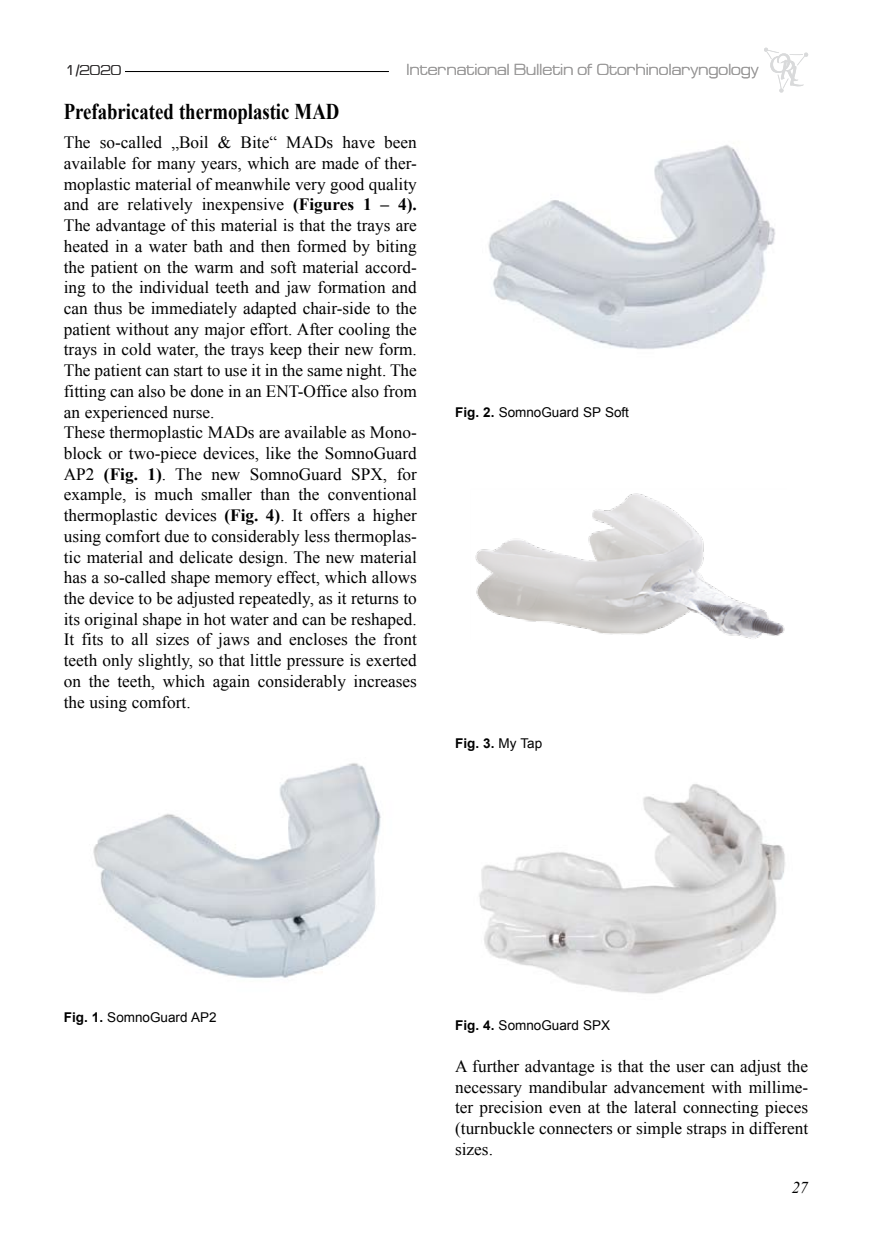
<style>
.page{position:relative;width:872px;height:1234px;background:#fff}
.page>*{position:absolute;margin:0;border:0;box-sizing:border-box;transform-origin:0 0}
.t1{font:700 22.5px "Times New Roman";color:#000;scale:.83 1}
.t2{font:17.25px/20.7px "Times New Roman";color:#000}
.t3{font:italic 16.5px "Times New Roman";color:#000}
.t4{font:16.2px "Europe Ext";color:#9c9b9b;scale:.83 1}
.t5{font:14.4px "Europe Ext";color:#363435;scale:.83 1}
.t6{font:13.5px "Arial";color:#000}
.t7{font:700 13.5px "Arial";color:#000}
.s1{font-weight:700}
.s2{font-weight:400}
</style>
<div class="page">
<svg style="left:764px;top:48px;width:44px;height:44px"></svg>
<hr style="left:125px;top:71px;width:264px;height:1px;background:#000">
<img style="left:93px;top:763px;width:288px;height:215px">
<img style="left:488px;top:145px;width:288px;height:204px">
<img style="left:475px;top:493px;width:310px;height:146px">
<img style="left:479px;top:784px;width:306px;height:210px">
<p class="t5" style="left:65px;top:62px;width:69px">1/2020</p>
<p class="t4" style="left:406px;top:61px;width:426px">International Bulletin of Otorhinolaryngology</p>
<h1 class="t1" style="left:64px;top:96px;width:333px">Prefabricated thermoplastic MAD</h1>
<p class="t2" style="left:64px;top:132px;width:354px">The so-called „Boil &amp; Bite“ MADs have been available for many years, which are made of ther&shy;moplastic material of meanwhile very good quality and are relatively inexpensive <span class="s1">(Figures 1 – 4).<br></span>The advantage of this material is that the trays are heated in a water bath and then formed by biting the patient on the warm and soft material accord&shy;ing to the individual teeth and jaw formation and can thus be immediately adapted chair-side to the patient without any major effort. After cooling the trays in cold water, the trays keep their new form.<br>The patient can start to use it in the same night. The fitting can also be done in an ENT-Office also from an experienced nurse.<br>These thermoplastic MADs are available as Mono&shy;block or two-piece devices, like the SomnoGuard AP2 <span class="s1">(Fig. 1)</span>. The new SomnoGuard SPX, for example, is much smaller than the conventional thermoplastic devices <span class="s1">(Fig. 4)</span>. It offers a higher using comfort due to considerably less thermoplas&shy;tic material and delicate design. The new material has a so-called shape memory effect, which allows the device to be adjusted repeatedly, as it returns to its original shape in hot water and can be reshaped.<br>It fits to all sizes of jaws and encloses the front teeth only slightly, so that little pressure is exerted on the teeth, which again considerably increases the using comfort.</p>
<p class="t6" style="left:455px;top:403px;width:175px"><span class="s1">Fig. 2.</span> SomnoGuard SP Soft</p>
<p class="t7" style="left:455px;top:733px;width:89px">Fig. 3. <span class="s2">My Tap</span></p>
<p class="t6" style="left:64px;top:1008px;width:154px"><span class="s1">Fig. 1.</span> SomnoGuard AP2</p>
<p class="t6" style="left:455px;top:1016px;width:156px"><span class="s1">Fig. 4.</span> SomnoGuard SPX</p>
<p class="t2" style="left:455px;top:1055px;width:354px;text-align:justify">A further advantage is that the user can adjust the necessary mandibular advancement with millime&shy;ter precision even at the lateral connecting pieces (turnbuckle connecters or simple straps in different sizes.</p>
<p class="t3" style="left:791px;top:1175px;width:17px">27</p>
</div>
